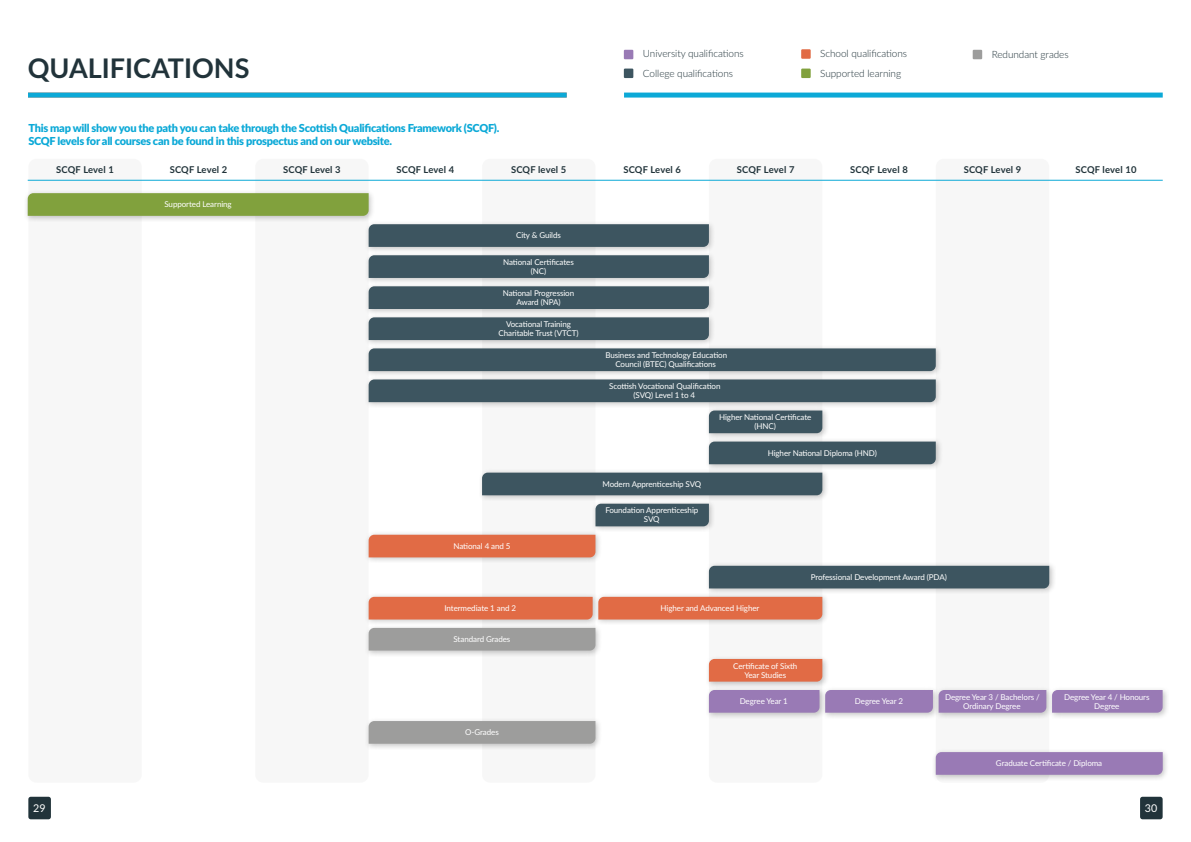
<style>
.page{position:relative;width:1191px;height:842px;background:#fff}
.page>*{position:absolute;margin:0;border:0;box-sizing:border-box;transform-origin:0 0}
.t1{font:700 27px "Lato";color:#21333a}
.t2{font:900 11px/13.2px "Lato";letter-spacing:-.025em;color:#0ca9d7}
.t3{font:10.7px "Lato";color:#fff}
.t4{font:300 10px/19.3px "Lato";letter-spacing:-.005em;color:#21333a}
.t5{font:700 9.4px "Lato";letter-spacing:.005em;color:#21333a}
.t6{font:8px/9px "Lato";letter-spacing:-.01em;color:#fff;text-align:center}
</style>
<div class="page">
<div style="left:255px;top:159px;width:114px;height:624px;background:#f6f6f6;border-radius:8px"></div>
<div style="left:28px;top:159px;width:114px;height:624px;background:#f6f6f6;border-radius:8px"></div>
<div style="left:482px;top:159px;width:113px;height:624px;background:#f6f6f6;border-radius:8px"></div>
<div style="left:709px;top:159px;width:113px;height:624px;background:#f6f6f6;border-radius:8px"></div>
<div style="left:935px;top:159px;width:114px;height:624px;background:#f6f6f6;border-radius:8px"></div>
<div style="left:28px;top:93px;width:539px;height:5px;background:#0ca9d7"></div>
<div style="left:624px;top:69px;width:9px;height:9px;background:#3d5560"></div>
<div style="left:801px;top:49px;width:9px;height:10px;background:#e16b45"></div>
<div style="left:624px;top:50px;width:9px;height:9px;background:#997ab5"></div>
<div style="left:801px;top:69px;width:9px;height:9px;background:#81a13d"></div>
<div style="left:972px;top:50px;width:10px;height:9px;background:#9d9d9c"></div>
<hr style="left:28px;top:180px;width:1134px;height:1px;background:#0ca9d7">
<div style="left:624px;top:93px;width:538px;height:5px;background:#0ca9d7"></div>
<div style="left:24px;top:189px;width:352px;height:33px;background:#000;opacity:.23"></div>
<svg style="left:28px;top:193px;width:341px;height:23px;background:#82a13f"></svg>
<div style="left:365px;top:220px;width:351px;height:33px;background:#000;opacity:.23"></div>
<svg style="left:369px;top:224px;width:340px;height:23px;background:#3f5761"></svg>
<div style="left:365px;top:251px;width:351px;height:33px;background:#000;opacity:.23"></div>
<div style="left:369px;top:255px;width:340px;height:23px;background:#3d5560"></div>
<div style="left:365px;top:282px;width:351px;height:33px;background:#000;opacity:.23"></div>
<div style="left:369px;top:286px;width:340px;height:23px;background:#3d5560"></div>
<div style="left:365px;top:313px;width:351px;height:33px;background:#000;opacity:.23"></div>
<div style="left:369px;top:317px;width:340px;height:23px;background:#3d5560"></div>
<div style="left:365px;top:345px;width:578px;height:33px;background:#000;opacity:.23"></div>
<div style="left:369px;top:348px;width:566px;height:23px;background:#3d5560"></div>
<div style="left:365px;top:376px;width:578px;height:33px;background:#000;opacity:.23"></div>
<div style="left:369px;top:379px;width:566px;height:23px;background:#3d5560"></div>
<div style="left:705px;top:407px;width:124px;height:33px;background:#000;opacity:.23"></div>
<div style="left:709px;top:410px;width:113px;height:23px;background:#3d5560"></div>
<div style="left:705px;top:438px;width:238px;height:33px;background:#000;opacity:.23"></div>
<div style="left:709px;top:442px;width:226px;height:22px;background:#3d5560"></div>
<div style="left:478px;top:469px;width:351px;height:33px;background:#000;opacity:.23"></div>
<div style="left:482px;top:473px;width:340px;height:22px;background:#3d5560"></div>
<div style="left:591px;top:500px;width:124px;height:33px;background:#000;opacity:.23"></div>
<div style="left:595px;top:504px;width:114px;height:22px;background:#3d5560"></div>
<div style="left:365px;top:531px;width:238px;height:33px;background:#000;opacity:.23"></div>
<div style="left:369px;top:535px;width:226px;height:22px;background:#e16b45"></div>
<div style="left:365px;top:624px;width:238px;height:33px;background:#000;opacity:.23"></div>
<div style="left:369px;top:628px;width:226px;height:22px;background:#9d9d9c"></div>
<div style="left:365px;top:717px;width:238px;height:33px;background:#000;opacity:.23"></div>
<div style="left:369px;top:721px;width:226px;height:23px;background:#9d9d9c"></div>
<div style="left:365px;top:593px;width:235px;height:33px;background:#000;opacity:.23"></div>
<div style="left:369px;top:597px;width:223px;height:22px;background:#e16b45"></div>
<div style="left:594px;top:593px;width:235px;height:33px;background:#000;opacity:.23"></div>
<div style="left:598px;top:597px;width:224px;height:22px;background:#e16b45"></div>
<div style="left:705px;top:655px;width:124px;height:33px;background:#000;opacity:.23"></div>
<div style="left:709px;top:659px;width:113px;height:23px;background:#e16b45"></div>
<div style="left:705px;top:562px;width:351px;height:33px;background:#000;opacity:.23"></div>
<div style="left:709px;top:566px;width:340px;height:22px;background:#3d5560"></div>
<div style="left:705px;top:686px;width:121px;height:33px;background:#000;opacity:.23"></div>
<div style="left:709px;top:690px;width:110px;height:23px;background:#997ab5"></div>
<div style="left:821px;top:686px;width:119px;height:33px;background:#000;opacity:.23"></div>
<div style="left:934px;top:686px;width:119px;height:33px;background:#000;opacity:.23"></div>
<svg style="left:825px;top:690px;width:221px;height:23px;background:#9c7eb6"></svg>
<div style="left:1048px;top:686px;width:121px;height:33px;background:#000;opacity:.23"></div>
<div style="left:1052px;top:690px;width:110px;height:23px;background:#997ab5"></div>
<div style="left:932px;top:748px;width:238px;height:33px;background:#000;opacity:.23"></div>
<svg style="left:935px;top:752px;width:227px;height:23px;background:#9a7bb5"></svg>
<div style="left:28px;top:797px;width:23px;height:22px;background:#21333a;border-radius:2px"></div>
<div style="left:1140px;top:797px;width:22px;height:22px;background:#21333a;border-radius:2px"></div>
<h1 class="t1" style="left:28px;top:48px;width:223px">QUALIFICATIONS</h1>
<h2 class="t2" style="left:28px;top:121px;width:472px">This map will show you the path you can take through the Scottish Qualifications Framework (SCQF).<br>SCQF levels for all courses can be found in this prospectus and on our website.</h2>
<p class="t5" style="left:56px;top:163px;width:59px">SCQF Level 1</p>
<p class="t5" style="left:170px;top:163px;width:59px">SCQF Level 2</p>
<p class="t5" style="left:283px;top:163px;width:59px">SCQF Level 3</p>
<p class="t5" style="left:396px;top:163px;width:59px">SCQF Level 4</p>
<p class="t5" style="left:511px;top:163px;width:57px">SCQF level 5</p>
<p class="t6" style="left:164px;top:200px;width:69px">Supported Learning</p>
<p class="t6" style="left:516px;top:231px;width:46px">City &amp; Guilds</p>
<p class="t6" style="left:503px;top:257px;width:72px">National Certificates (NC)</p>
<p class="t6" style="left:503px;top:288px;width:73px">National Progression<br>Award (NPA)</p>
<p class="t6" style="left:498px;top:319px;width:81px">Vocational Training<br>Charitable Trust (VTCT)</p>
<p class="t6" style="left:453px;top:541px;width:58px">National 4 and 5</p>
<p class="t4" style="left:643px;top:44px;width:102px">University qualifications</p>
<p class="t4" style="left:820px;top:44px;width:88px">School qualifications<br>Supported learning</p>
<p class="t4" style="left:991px;top:44px;width:78px">Redundant grades</p>
<p class="t4" style="left:643px;top:63px;width:92px">College qualifications</p>
<p class="t5" style="left:623px;top:163px;width:59px">SCQF Level 6</p>
<p class="t5" style="left:737px;top:163px;width:59px">SCQF Level 7</p>
<p class="t5" style="left:850px;top:163px;width:59px">SCQF Level 8</p>
<p class="t5" style="left:963px;top:163px;width:59px">SCQF Level 9</p>
<p class="t5" style="left:1075px;top:163px;width:62px">SCQF level 10</p>
<p class="t6" style="left:605px;top:350px;width:123px">Business and Technology Education<br>Council (BTEC) Qualifications</p>
<p class="t6" style="left:609px;top:381px;width:113px">Scottish Vocational Qualification (SVQ) Level 1 to 4</p>
<p class="t6" style="left:719px;top:412px;width:94px">Higher National Certificate (HNC)</p>
<p class="t6" style="left:767px;top:448px;width:111px">Higher National Diploma (HND)</p>
<p class="t6" style="left:602px;top:479px;width:100px">Modern Apprenticeship SVQ</p>
<p class="t6" style="left:605px;top:506px;width:94px">Foundation Apprenticeship<br>SVQ</p>
<p class="t6" style="left:810px;top:572px;width:138px">Professional Development Award (PDA)</p>
<p class="t6" style="left:444px;top:603px;width:73px">Intermediate 1 and 2</p>
<p class="t6" style="left:660px;top:603px;width:100px">Higher and Advanced Higher</p>
<p class="t6" style="left:453px;top:634px;width:58px">Standard Grades</p>
<p class="t6" style="left:465px;top:727px;width:35px">O-Grades</p>
<p class="t6" style="left:733px;top:661px;width:66px">Certificate of Sixth<br>Year Studies</p>
<p class="t6" style="left:739px;top:696px;width:50px">Degree Year 1</p>
<p class="t6" style="left:855px;top:696px;width:50px">Degree Year 2</p>
<p class="t6" style="left:945px;top:692px;width:96px">Degree Year 3 / Bachelors /<br>Ordinary Degree</p>
<p class="t6" style="left:1064px;top:692px;width:87px">Degree Year 4 / Honours<br>Degree</p>
<p class="t6" style="left:996px;top:758px;width:108px">Graduate Certificate / Diploma</p>
<h3 class="t3" style="left:33px;top:800px;width:14px">29</h3>
<h3 class="t3" style="left:1144px;top:800px;width:14px">30</h3>
</div>
